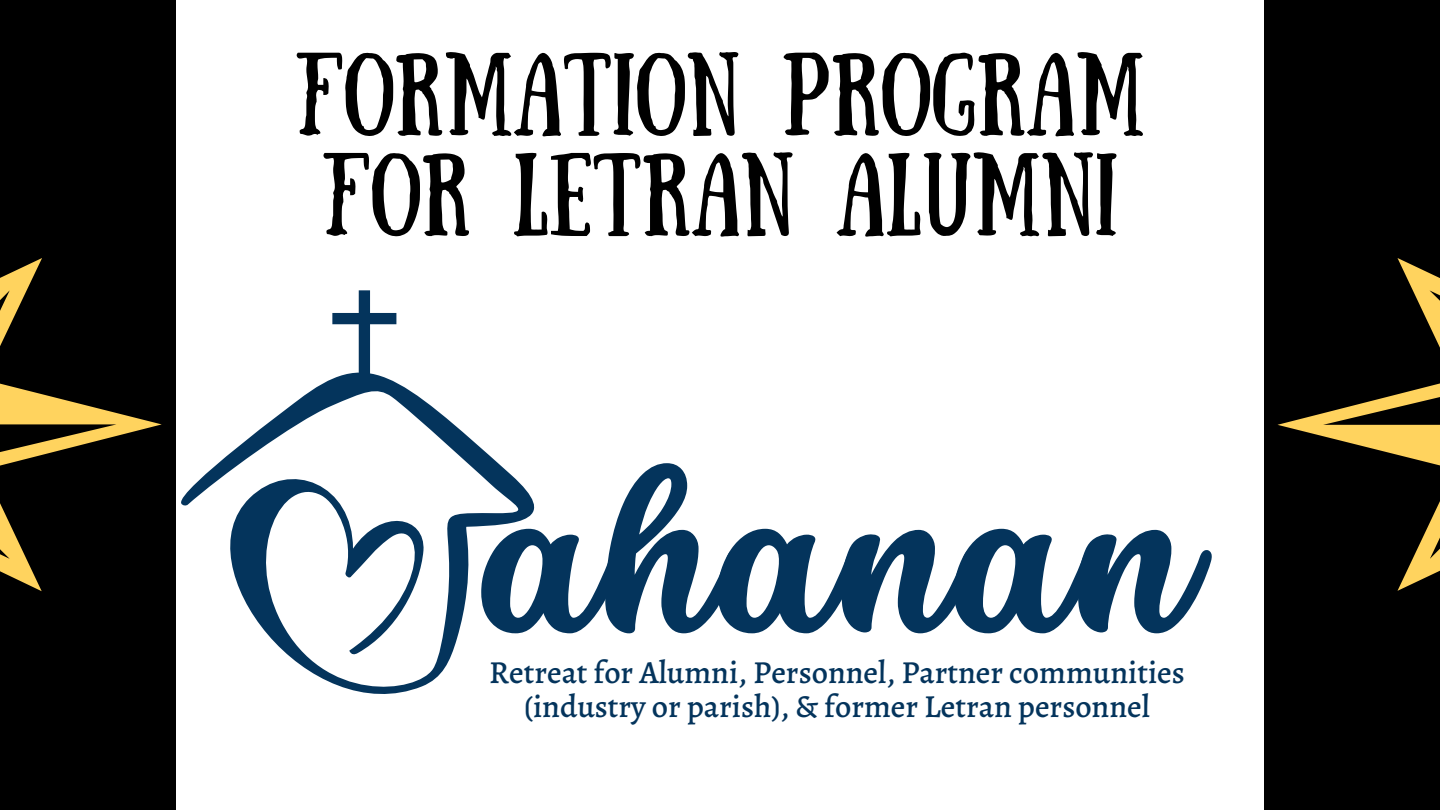
<style>
.page{position:relative;width:1440px;height:810px;background:#000}
.page>*{position:absolute;margin:0;border:0;box-sizing:border-box;transform-origin:0 0}
.t1{font:222.4px "Stars Love";color:#04345c}
.t2{font:83.1px/100.2px "Sunday";color:#000;text-align:center}
.t3{font:500 32.2px/33.7px "Alegreya";color:#04345c;text-align:center}
</style>
<div class="page">
<svg style="left:1277px;top:258px;width:163px;height:333px"></svg>
<svg style="left:0;top:258px;width:162px;height:334px"></svg>
<div style="left:176px;top:0;width:1088px;height:810px;background:#fff"></div>
<svg style="left:332px;top:290px;width:64px;height:56px"></svg>
<svg style="left:181px;top:346px;width:354px;height:348px"></svg>
<h2 class="t2" style="left:295px;top:36px;width:851px">FORMATION PROGRAM<br>FOR LETRAN ALUMNI</h2>
<p class="t1" style="left:482px;top:427px;width:711px">ahanan</p>
<p class="t3" style="left:489px;top:656px;width:697px">Retreat for Alumni, Personnel, Partner communities (industry or parish), &amp; former Letran personnel</p>
</div>
